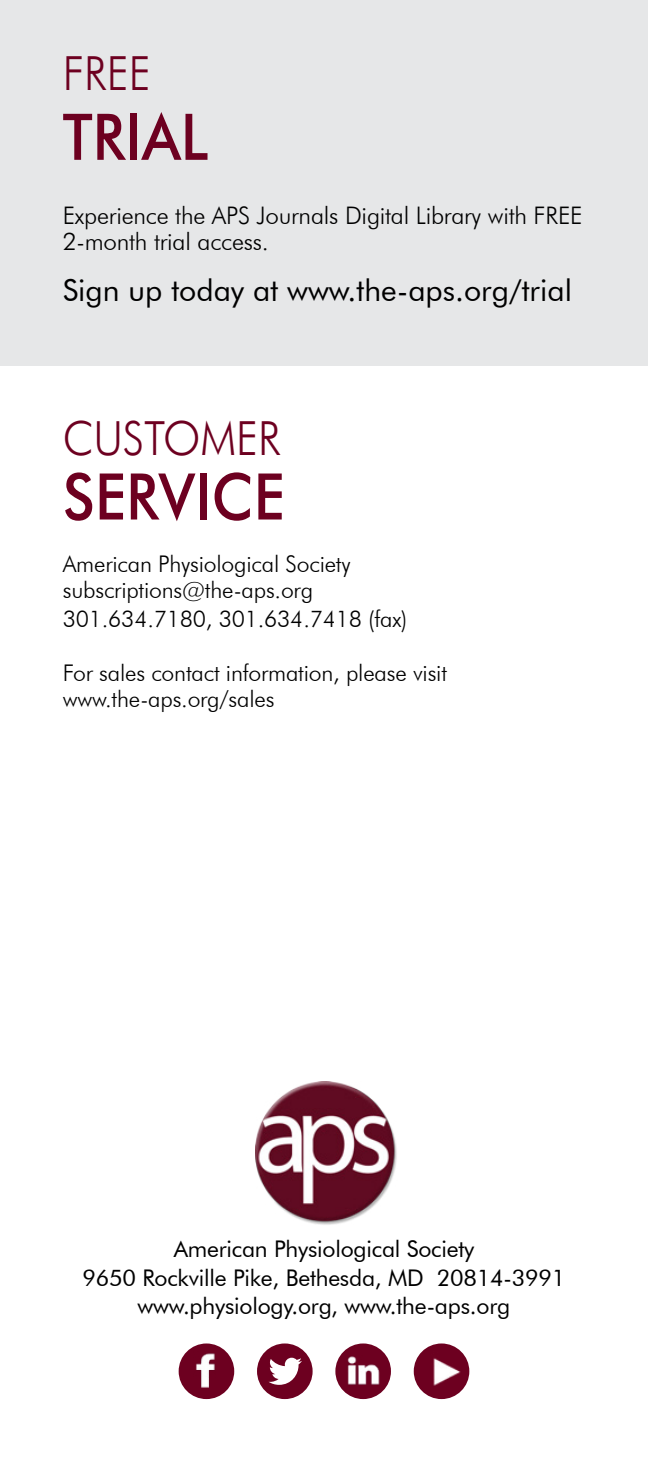
<style>
.page{position:relative;width:648px;height:1458px;background:#fff}
.page>*{position:absolute;margin:0;border:0;box-sizing:border-box;transform-origin:0 0}
.t1{font:500 64.35px "Futura BT";color:#6d0020;scale:.91 1}
.t2{font:300 47.02px "Futura BT";color:#6d0020;scale:.91 1}
.t3{font:30.15px "Futura BT";color:#000}
.t4{font:300 24.3px/26.6px "Futura BT";letter-spacing:-.01em;color:#000}
.t5{font:300 22.95px/26.6px "Futura BT";letter-spacing:-.01em;color:#000}
.t6{font:22.95px/28.3px "Futura BT";letter-spacing:-.01em;color:#000;text-align:center}
</style>
<div class="page">
<div style="left:0;top:0;width:648px;height:366px;background:#e6e7e8"></div>
<div style="left:257px;top:1343px;width:56px;height:56px;background:#6d0020;border-radius:50%"></div>
<div style="left:335px;top:1343px;width:56px;height:56px;background:#6d0020;border-radius:50%"></div>
<div style="left:179px;top:1343px;width:55px;height:56px;background:#6d0020;border-radius:50%"></div>
<div style="left:414px;top:1343px;width:55px;height:56px;background:#6d0020;border-radius:50%"></div>
<img style="left:195px;top:1353px;width:20px;height:34px">
<svg style="left:269px;top:1358px;width:33px;height:27px"></svg>
<img style="left:347px;top:1356px;width:33px;height:29px">
<img style="left:424px;top:1345px;width:39px;height:51px">
<img style="left:255px;top:1081px;width:142px;height:144px">
<h2 class="t2" style="left:63px;top:44px;width:98px">FREE</h2>
<h1 class="t1" style="left:63px;top:98px;width:161px">TRIAL</h1>
<p class="t4" style="left:63px;top:202px;width:521px">Experience the APS Journals Digital Library with FREE<br>2-month trial access.</p>
<h3 class="t3" style="left:63px;top:272px;width:511px">Sign up today at www.the-aps.org/trial</h3>
<h2 class="t2" style="left:63px;top:409px;width:241px">CUSTOMER</h2>
<h1 class="t1" style="left:63px;top:458px;width:245px">SERVICE</h1>
<p class="t5" style="left:63px;top:550px;width:289px">American Physiological Society subscriptions@the-aps.org</p>
<p class="t5" style="left:63px;top:606px;width:346px">301.634.7180, 301.634.7418 (fax)</p>
<p class="t5" style="left:63px;top:659px;width:386px">For sales contact information, please visit www.the-aps.org/sales</p>
<p class="t6" style="left:83px;top:1234px;width:484px">American Physiological Society<br>9650 Rockville Pike, Bethesda, MD 20814-3991 www.physiology.org, www.the-aps.org</p>
</div>
